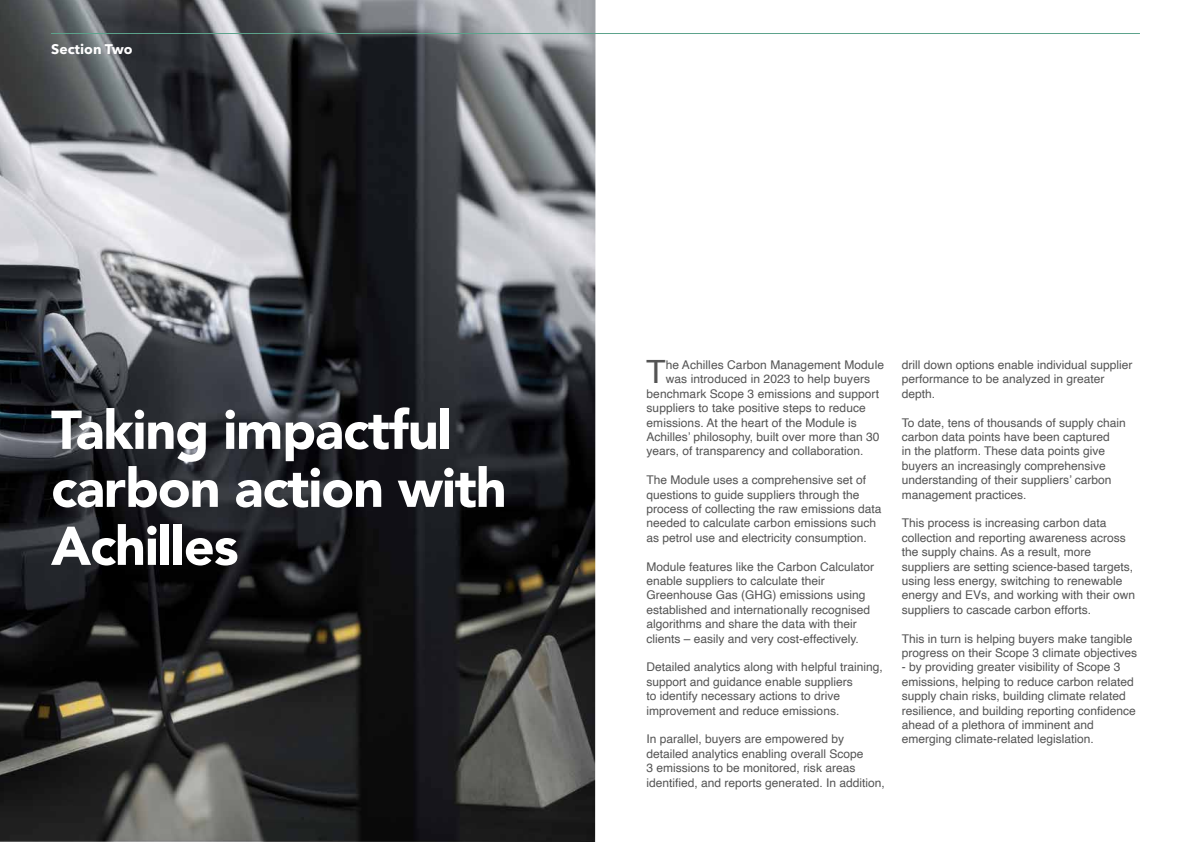
<style>
.page{position:relative;width:1191px;height:842px;background:#fff}
.page>*{position:absolute;margin:0;border:0;box-sizing:border-box;transform-origin:0 0}
.t1{font:900 54px/58px "Avenir LT Pro";letter-spacing:-.02em;color:#fff}
.t2{font:32.1px "Helvetica";color:#545454}
.t3{font:700 13.9px "Avenir Next LT Pro";letter-spacing:.005em;color:#fff}
.t4{font:12px/14.4px "Helvetica";color:#545454}
</style>
<div class="page">
<img style="left:0;top:0;width:595px;height:842px">
<hr style="left:51px;top:33px;width:1089px;height:1px;background:#5da38c">
<p class="t3" style="left:51px;top:41px;width:83px">Section Two</p>
<h1 class="t1" style="left:51px;top:401px;width:457px">Taking impactful carbon action with<br>Achilles</h1>
<h2 class="t2" style="left:646px;top:347px;width:21px">T</h2>
<p class="t4" style="left:666px;top:358px;width:220px">he Achilles Carbon Management Module</p>
<p class="t4" style="left:666px;top:372px;width:206px">was introduced in 2023 to help buyers</p>
<p class="t4" style="left:646px;top:387px;width:234px">benchmark Scope 3 emissions and support</p>
<p class="t4" style="left:646px;top:401px;width:221px">suppliers to take positive steps to reduce</p>
<p class="t4" style="left:646px;top:416px;width:212px">emissions. At the heart of the Module is</p>
<p class="t4" style="left:646px;top:430px;width:234px">Achilles’ philosophy, built over more than 30</p>
<p class="t4" style="left:646px;top:444px;width:218px">years, of transparency and collaboration.</p>
<p class="t4" style="left:646px;top:473px;width:236px">The Module uses a comprehensive set of questions to guide suppliers through the process of collecting the raw emissions data needed to calculate carbon emissions such as petrol use and electricity consumption.</p>
<p class="t4" style="left:646px;top:560px;width:229px">Module features like the Carbon Calculator enable suppliers to calculate their Greenhouse Gas (GHG) emissions using established and internationally recognised algorithms and share the data with their clients – easily and very cost-effectively.</p>
<p class="t4" style="left:646px;top:660px;width:238px">Detailed analytics along with helpful training, support and guidance enable suppliers<br>to identify necessary actions to drive improvement and reduce emissions.</p>
<p class="t4" style="left:646px;top:732px;width:240px">In parallel, buyers are empowered by detailed analytics enabling overall Scope<br>3 emissions to be monitored, risk areas identified, and reports generated. In addition,</p>
<p class="t4" style="left:901px;top:358px;width:232px">drill down options enable individual supplier performance to be analyzed in greater depth.</p>
<p class="t4" style="left:901px;top:416px;width:226px">To date, tens of thousands of supply chain carbon data points have been captured<br>in the platform. These data points give buyers an increasingly comprehensive understanding of their suppliers’ carbon management practices.</p>
<p class="t4" style="left:901px;top:516px;width:235px">This process is increasing carbon data collection and reporting awareness across the supply chains. As a result, more suppliers are setting science-based targets, using less energy, switching to renewable energy and EVs, and working with their own suppliers to cascade carbon efforts.</p>
<p class="t4" style="left:901px;top:632px;width:237px">This in turn is helping buyers make tangible progress on their Scope 3 climate objectives</p>
<p class="t4" style="left:901px;top:660px;width:236px">- by providing greater visibility of Scope 3 emissions, helping to reduce carbon related supply chain risks, building climate related resilience, and building reporting confidence ahead of a plethora of imminent and emerging climate-related legislation.</p>
</div>
